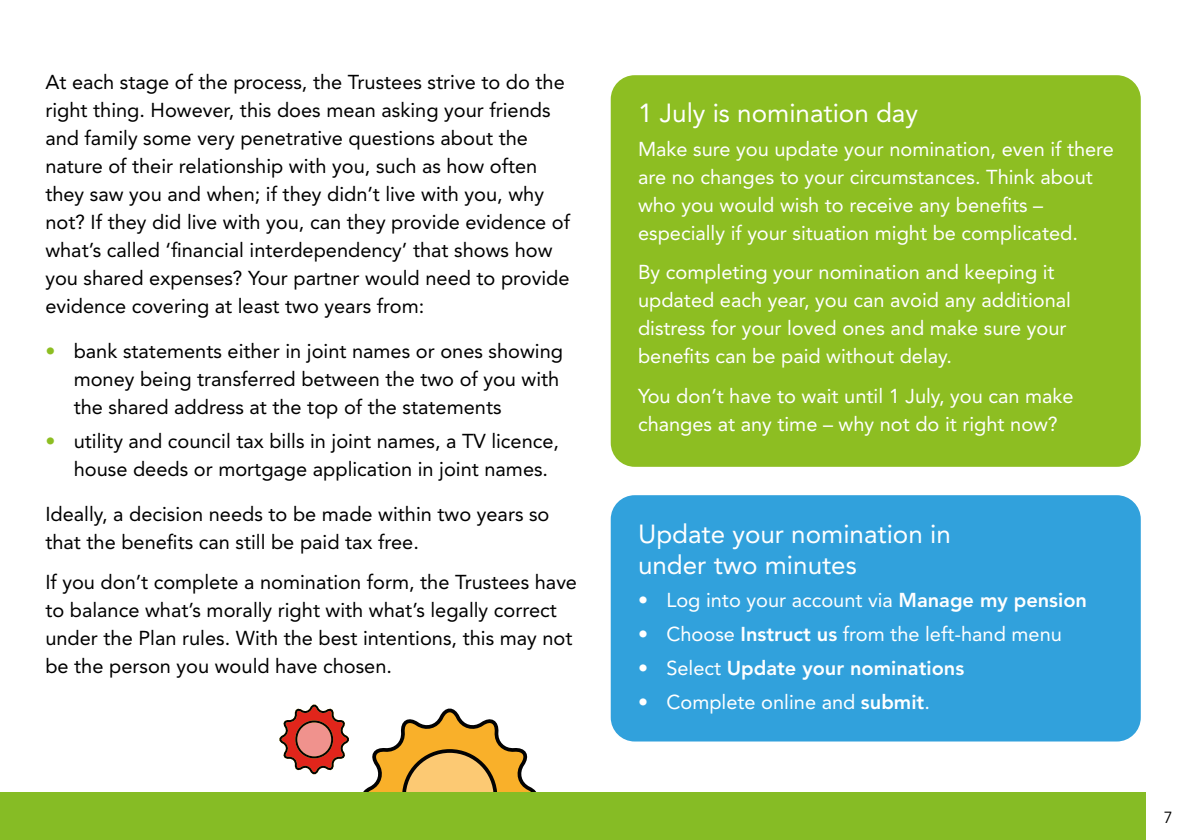
<style>
.page{position:relative;width:1191px;height:840px;background:#fff}
.page>*{position:absolute;margin:0;border:0;box-sizing:border-box;transform-origin:0 0}
.t1{font:26px/31.2px "Avenir";color:#fff}
.t2{font:20px/28px "Avenir";color:#000}
.t3{font:20px/28px "Avenir";color:#fff}
.t4{font:800 20px "Avenir";color:#fff}
.t5{font:16px "Avenir";color:#000}
.s1{color:#8dbe22}
.s2{font-weight:800}
.s3{font-weight:400}
</style>
<div class="page">
<div style="left:611px;top:495px;width:529px;height:246px;background:#31a1dc;border-radius:24px"></div>
<div style="left:0;top:792px;width:1145px;height:47px;background:#86bc25"></div>
<div style="left:611px;top:75px;width:529px;height:391px;background:#8dbe22;border-radius:24px"></div>
<svg style="left:279px;top:704px;width:258px;height:88px"></svg>
<div style="left:295px;top:720px;width:38px;height:38px;background:#f0928d;border:2px solid #fff051;border-radius:50%"></div>
<div style="left:295px;top:720px;width:38px;height:38px;border:2px solid #020203;border-radius:50%"></div>
<p class="t2" style="left:45px;top:68px;width:526px">At each stage of the process, the Trustees strive to do the right thing. However, this does mean asking your friends and family some very penetrative questions about the nature of their relationship with you, such as how often they saw you and when; if they didn’t live with you, why not? If they did live with you, can they provide evidence of what’s called ‘financial interdependency’ that shows how you shared expenses? Your partner would need to provide evidence covering at least two years from:</p>
<p class="t2" style="left:74px;top:337px;width:491px;text-indent:-28px"><span class="s1">•</span> bank statements either in joint names or ones showing money being transferred between the two of you with the shared address at the top of the statements</p>
<p class="t2" style="left:74px;top:427px;width:487px;text-indent:-28px"><span class="s1">•</span> utility and council tax bills in joint names, a TV licence, house deeds or mortgage application in joint names.</p>
<p class="t2" style="left:45px;top:500px;width:505px">Ideally, a decision needs to be made within two years so that the benefits can still be paid tax free.</p>
<p class="t2" style="left:45px;top:567px;width:533px">If you don’t complete a nomination form, the Trustees have to balance what’s morally right with what’s legally correct under the Plan rules. With the best intentions, this may not be the person you would have chosen.</p>
<h1 class="t1" style="left:638px;top:97px;width:281px">1 July is nomination day</h1>
<p class="t3" style="left:638px;top:135px;width:477px">Make sure you update your nomination, even if there are no changes to your circumstances. Think about who you would wish to receive any benefits – especially if your situation might be complicated.</p>
<p class="t3" style="left:638px;top:258px;width:434px">By completing your nomination and keeping it updated each year, you can avoid any additional distress for your loved ones and make sure your benefits can be paid without delay.</p>
<p class="t3" style="left:638px;top:381px;width:437px;line-height:28.8px">You don’t have to wait until 1 July, you can make changes at any time – why not do it right now?</p>
<h1 class="t1" style="left:638px;top:517px;width:314px">Update your nomination in under two minutes</h1>
<p class="t3" style="left:638px;top:586px;width:450px">• Log into your account via <span class="s2">Manage my pension</span></p>
<p class="t3" style="left:638px;top:620px;width:425px">• Choose <span class="s2">Instruct us</span> from the left-hand menu</p>
<p class="t4" style="left:638px;top:655px;width:328px"><span class="s3">• Select</span> Update your nominations</p>
<p class="t3" style="left:638px;top:688px;width:293px">• Complete online and <span class="s2">submit</span>.</p>
<p class="t5" style="left:1163px;top:807px;width:10px">7</p>
</div>
